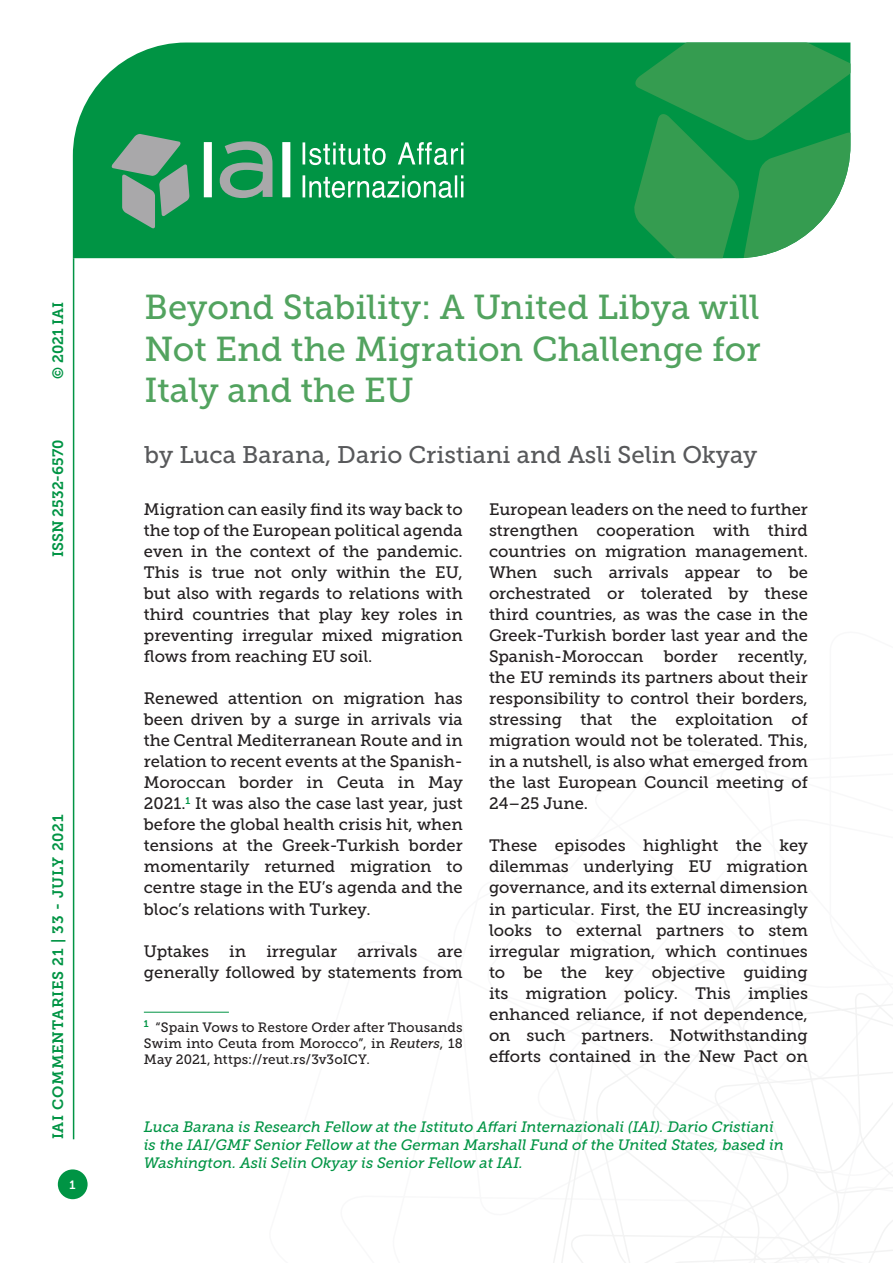
<style>
.page{position:relative;width:893px;height:1263px;background:#fff}
.page>*{position:absolute;margin:0;border:0;box-sizing:border-box;transform-origin:0 0}
.Titolo_Copertina{font:34.5px/41.4px "Museo Slab 500";color:#52a35f;text-align:justify}
.Autori_copertina{font:24px "Museo Slab 500";color:#58595b}
.Testo{font:16.5px/21px "Museo Slab 500";color:#231f20;text-align:justify}
.t1{font:italic 15px/18px "Museo Slab 500";color:#009444}
.t2{font:15px "Museo Slab 700";letter-spacing:.05em;color:#009444}
.t3{font:15px "Museo Slab 700";color:#009444}
.Nota{font:13.5px/16.2px "Museo Slab 500";letter-spacing:.005em;color:#231f20;text-align:justify}
.t4{font:12px "Museo Slab 700";color:#fff}
.s1{font-style:italic}
</style>
<div class="page">
<svg style="left:553px;top:960px;width:340px;height:303px"></svg>
<hr style="left:73px;top:258px;width:1px;height:881px;background:#009444">
<div style="left:73px;top:43px;width:560px;height:215px;background:#009444"></div>
<svg style="left:633px;top:43px;width:217px;height:215px;background:#329f56"></svg>
<svg style="left:303px;top:142px;width:160px;height:56px;background:#3fae72"></svg>
<svg style="left:111px;top:134px;width:79px;height:95px;background:#5a9e7a"></svg>
<svg style="left:204px;top:141px;width:86px;height:57px"></svg>
<div style="left:58px;top:1169px;width:30px;height:30px;background:#009444;border-radius:50%"></div>
<hr style="left:144px;top:1012px;width:85px;height:1px;background:#009444">
<p class="t2" style="left:50px;top:379px;width:79px;rotate:-90deg">© 2021 IAI</p>
<p class="t3" style="left:50px;top:557px;width:119px;rotate:-90deg">ISSN 2532-6570</p>
<p class="t2" style="left:50px;top:1139px;width:326px;rotate:-90deg">IAI COMMENTARIES 21 | 33 - JULY 2021</p>
<p class="t4" style="left:70px;top:1178px;width:8px">1</p>
<p class="Titolo_Copertina" style="left:145px;top:287px;width:618px">Beyond Stability: A United Libya will Not End the Migration Challenge for Italy and the EU</p>
<p class="Autori_copertina" style="left:145px;top:441px;width:614px">by Luca Barana, Dario Cristiani and Asli Selin Okyay</p>
<p class="Testo" style="left:144px;top:499px;width:320px">Migration can easily find its way back to the top of the European political agenda even in the context of the pandemic.<br>This is true not only within the EU, but also with regards to relations with third countries that play key roles in preventing irregular mixed migration flows from reaching EU soil.</p>
<p class="Testo" style="left:144px;top:688px;width:320px">Renewed attention on migration has been driven by a surge in arrivals via the Central Mediterranean Route and in relation to recent events at the Spanish-Moroccan border in Ceuta in May 2021.<sup>1</sup> It was also the case last year, just before the global health crisis hit, when tensions at the Greek-Turkish border momentarily returned migration to centre stage in the EU’s agenda and the bloc’s relations with Turkey.</p>
<p class="Testo" style="left:144px;top:940px;width:320px">Uptakes in irregular arrivals are generally followed by statements from</p>
<p class="Nota" style="left:144px;top:1019px;width:320px"><sup>1</sup> “Spain Vows to Restore Order after Thousands Swim into Ceuta from Morocco”, in <span class="s1">Reuters</span>, 18<br>May 2021, https://reut.rs/3v3oICY.</p>
<p class="Testo" style="left:489px;top:499px;width:320px">European leaders on the need to further strengthen cooperation with third countries on migration management.<br>When such arrivals appear to be orchestrated or tolerated by these third countries, as was the case in the Greek-Turkish border last year and the Spanish-Moroccan border recently, the EU reminds its partners about their responsibility to control their borders, stressing that the exploitation of migration would not be tolerated. This, in a nutshell, is also what emerged from the last European Council meeting of 24–25 June.</p>
<p class="Testo" style="left:489px;top:835px;width:320px">These episodes highlight the key dilemmas underlying EU migration governance, and its external dimension in particular. First, the EU increasingly looks to external partners to stem irregular migration, which continues to be the key objective guiding its migration policy. This implies enhanced reliance, if not dependence, on such partners. Notwithstanding efforts contained in the New Pact on</p>
<p class="t1" style="left:144px;top:1118px;width:641px">Luca Barana is Research Fellow at the Istituto Affari Internazionali (IAI). Dario Cristiani is the IAI/GMF Senior Fellow at the German Marshall Fund of the United States, based in<br>Washington. Asli Selin Okyay is Senior Fellow at IAI.</p>
</div>
